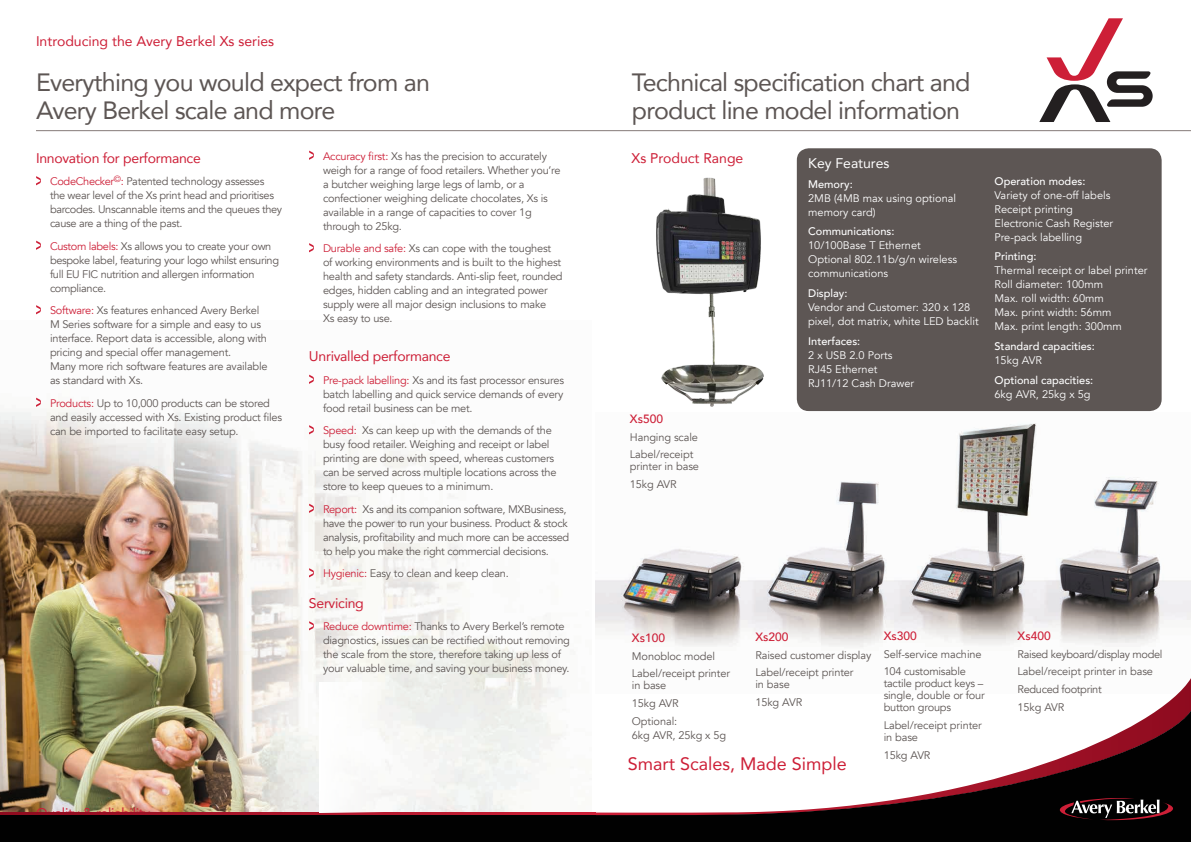
<style>
.page{position:relative;width:1191px;height:842px;background:#fff}
.page>*{position:absolute;margin:0;border:0;box-sizing:border-box;transform-origin:0 0}
.t1{font:25px/28px "Avenir";letter-spacing:-.03em;color:#5d5654}
.t2{font:18px "Avenir";color:#cd1f37}
.t3{font:14px "Avenir";letter-spacing:-.02em;color:#cd1f37}
.t4{font:14px "Avenir";color:#cd1f37}
.t5{font:14px "Avenir";color:#fff}
.t6{font:500 12px "Avenir";color:#cd1f37}
.t7{font:11px/14px "Avenir";letter-spacing:-.02em;color:#5d5654}
.t8{font:11px/14px "Avenir";color:#fff}
.t9{font:500 11px/14px "Avenir";color:#fff}
.s1{color:#cd1f37}
.s2{font-weight:500}
.s3{font-weight:400}
</style>
<div class="page">
<img style="left:595px;top:423px;width:596px;height:224px">
<img style="left:0;top:374px;width:563px;height:438px">
<svg style="left:36px;top:176px;width:5px;height:9px"></svg>
<svg style="left:36px;top:241px;width:5px;height:9px"></svg>
<svg style="left:36px;top:305px;width:5px;height:9px"></svg>
<svg style="left:36px;top:398px;width:5px;height:9px"></svg>
<svg style="left:309px;top:151px;width:5px;height:9px"></svg>
<svg style="left:309px;top:243px;width:5px;height:9px"></svg>
<svg style="left:309px;top:375px;width:5px;height:9px"></svg>
<svg style="left:309px;top:425px;width:5px;height:9px"></svg>
<svg style="left:309px;top:504px;width:5px;height:9px"></svg>
<svg style="left:309px;top:568px;width:5px;height:9px"></svg>
<svg style="left:309px;top:621px;width:5px;height:9px"></svg>
<div style="left:797px;top:148px;width:364px;height:263px;background:#5d5654;border-radius:12px"></div>
<hr style="left:36px;top:130px;width:1155px;height:1px;background:#867b78">
<svg style="left:1039px;top:18px;width:113px;height:104px"></svg>
<svg style="left:0;top:812px;width:592px;height:3px;background:#ae1a2f"></svg>
<svg style="left:592px;top:697px;width:599px;height:145px"></svg>
<svg style="left:1059px;top:798px;width:114px;height:22px;background:#433133"></svg>
<div style="left:0;top:815px;width:595px;height:27px;background:#010101"></div>
<div style="left:319px;top:682px;width:76px;height:130px;background:#fff"></div>
<img style="left:656px;top:177px;width:108px;height:230px">
<p class="t4" style="left:36px;top:30px;width:240px">Introducing the Avery Berkel Xs series</p>
<p class="t1" style="left:36px;top:67px;width:395px">Everything you would expect from an<br>Avery Berkel scale and more</p>
<p class="t1" style="left:632px;top:67px;width:340px">Technical specification chart and product line model information</p>
<p class="t3" style="left:36px;top:147px;width:166px">Innovation for performance</p>
<p class="t7" style="left:50px;top:175px;width:234px"><span class="s1">CodeChecker</span><sup>©</sup><span class="s1">:</span> Patented technology assesses the wear level of the Xs print head and prioritises barcodes. Unscannable items and the queues they cause are a thing of the past.</p>
<p class="t7" style="left:50px;top:239px;width:231px"><span class="s1">Custom labels:</span> Xs allows you to create your own bespoke label, featuring your logo whilst ensuring full EU FIC nutrition and allergen information compliance.</p>
<p class="t7" style="left:50px;top:304px;width:219px"><span class="s1">Software:</span> Xs features enhanced Avery Berkel M Series software for a simple and easy to us interface. Report data is accessible, along with pricing and special offer management.<br>Many more rich software features are available as standard with Xs.</p>
<p class="t7" style="left:50px;top:396px;width:234px"><span class="s1">Products:</span> Up to 10,000 products can be stored and easily accessed with Xs. Existing product files can be imported to facilitate easy setup.</p>
<p class="t7" style="left:323px;top:149px;width:239px"><span class="s1">Accuracy first:</span> Xs has the precision to accurately weigh for a range of food retailers. Whether you’re a butcher weighing large legs of lamb, or a confectioner weighing delicate chocolates, Xs is available in a range of capacities to cover 1g through to 25kg.</p>
<p class="t7" style="left:323px;top:242px;width:241px"><span class="s1">Durable and safe:</span> Xs can cope with the toughest of working environments and is built to the highest health and safety standards. Anti-slip feet, rounded edges, hidden cabling and an integrated power supply were all major design inclusions to make<br>Xs easy to use.</p>
<p class="t3" style="left:309px;top:345px;width:143px">Unrivalled performance</p>
<p class="t7" style="left:323px;top:373px;width:242px;text-align:justify"><span class="s1">Pre-pack labelling:</span> Xs and its fast processor ensures batch labelling and quick service demands of every food retail business can be met.</p>
<p class="t7" style="left:323px;top:424px;width:235px"><span class="s1">Speed:</span> Xs can keep up with the demands of the busy food retailer. Weighing and receipt or label printing are done with speed, whereas customers can be served across multiple locations across the store to keep queues to a minimum.</p>
<p class="t7" style="left:323px;top:502px;width:248px"><span class="s1">Report:</span> Xs and its companion software, MXBusiness, have the power to run your business. Product &amp; stock analysis, profitability and much more can be accessed to help you make the right commercial decisions.</p>
<p class="t7" style="left:323px;top:567px;width:187px"><span class="s1">Hygienic:</span> Easy to clean and keep clean.</p>
<p class="t3" style="left:309px;top:592px;width:56px">Servicing</p>
<p class="t7" style="left:323px;top:620px;width:248px"><span class="s1">Reduce downtime:</span> Thanks to Avery Berkel’s remote diagnostics, issues can be rectified without removing the scale from the store, therefore taking up less of your valuable time, and saving your business money.</p>
<p class="t4" style="left:631px;top:146px;width:113px">Xs Product Range</p>
<p class="t5" style="left:808px;top:152px;width:83px">Key Features</p>
<p class="t8" style="left:808px;top:177px;width:149px"><span class="s2">Memory:<br></span>2MB (4MB max using optional memory card)</p>
<p class="t8" style="left:808px;top:225px;width:150px"><span class="s2">Communications:<br></span>10/100Base T Ethernet<br>Optional 802.11b/g/n wireless communications</p>
<p class="t8" style="left:808px;top:286px;width:172px"><span class="s2">Display:<br></span>Vendor and Customer: 320 x 128 pixel, dot matrix, white LED backlit</p>
<p class="t8" style="left:808px;top:334px;width:107px"><span class="s2">Interfaces:<br></span>2 x USB 2.0 Ports<br>RJ45 Ethernet<br>RJ11/12 Cash Drawer</p>
<p class="t6" style="left:630px;top:408px;width:35px">Xs500</p>
<p class="t7" style="left:630px;top:430px;width:70px">Hanging scale</p>
<p class="t7" style="left:630px;top:449px;width:71px;line-height:12px">Label/receipt printer in base</p>
<p class="t7" style="left:630px;top:477px;width:48px">15kg AVR</p>
<p class="t6" style="left:883px;top:625px;width:35px">Xs300</p>
<p class="t7" style="left:883px;top:647px;width:99px">Self-service machine</p>
<p class="t7" style="left:883px;top:666px;width:103px;line-height:12px">104 customisable tactile product keys – single, double or four button groups</p>
<p class="t7" style="left:883px;top:719px;width:100px;line-height:12px">Label/receipt printer in base</p>
<p class="t7" style="left:883px;top:748px;width:48px">15kg AVR</p>
<p class="t6" style="left:755px;top:626px;width:35px">Xs200</p>
<p class="t7" style="left:755px;top:648px;width:117px">Raised customer display</p>
<p class="t7" style="left:755px;top:667px;width:100px;line-height:12px">Label/receipt printer in base</p>
<p class="t7" style="left:755px;top:695px;width:48px">15kg AVR</p>
<p class="t6" style="left:632px;top:627px;width:35px">Xs100</p>
<p class="t7" style="left:632px;top:649px;width:85px">Monobloc model</p>
<p class="t7" style="left:632px;top:668px;width:100px;line-height:12px">Label/receipt printer in base</p>
<p class="t7" style="left:632px;top:696px;width:48px">15kg AVR</p>
<p class="t7" style="left:632px;top:714px;width:96px">Optional:<br>6kg AVR, 25kg x 5g</p>
<p class="t2" style="left:627px;top:749px;width:221px">Smart Scales, Made Simple</p>
<p class="t8" style="left:994px;top:174px;width:120px"><span class="s2">Operation modes:<br></span>Variety of one-off labels<br>Receipt printing<br>Electronic Cash Register<br>Pre-pack labelling</p>
<p class="t8" style="left:994px;top:250px;width:154px"><span class="s2">Printing:<br></span>Thermal receipt or label printer<br>Roll diameter: 100mm<br>Max. roll width: 60mm<br>Max. print width: 56mm<br>Max. print length: 300mm</p>
<p class="t9" style="left:994px;top:339px;width:102px">Standard capacities:<br><span class="s3">15kg AVR</span></p>
<p class="t9" style="left:994px;top:372px;width:100px">Optional capacities:<br><span class="s3">6kg AVR, 25kg x 5g</span></p>
<p class="t6" style="left:1017px;top:625px;width:35px">Xs400</p>
<p class="t7" style="left:1017px;top:647px;width:146px">Raised keyboard/display model</p>
<p class="t7" style="left:1017px;top:665px;width:137px">Label/receipt printer in base</p>
<p class="t7" style="left:1017px;top:682px;width:86px">Reduced footprint</p>
<p class="t7" style="left:1017px;top:700px;width:48px">15kg AVR</p>
<p class="t3" style="left:36px;top:801px;width:116px">Quality &amp; reliability</p>
</div>
